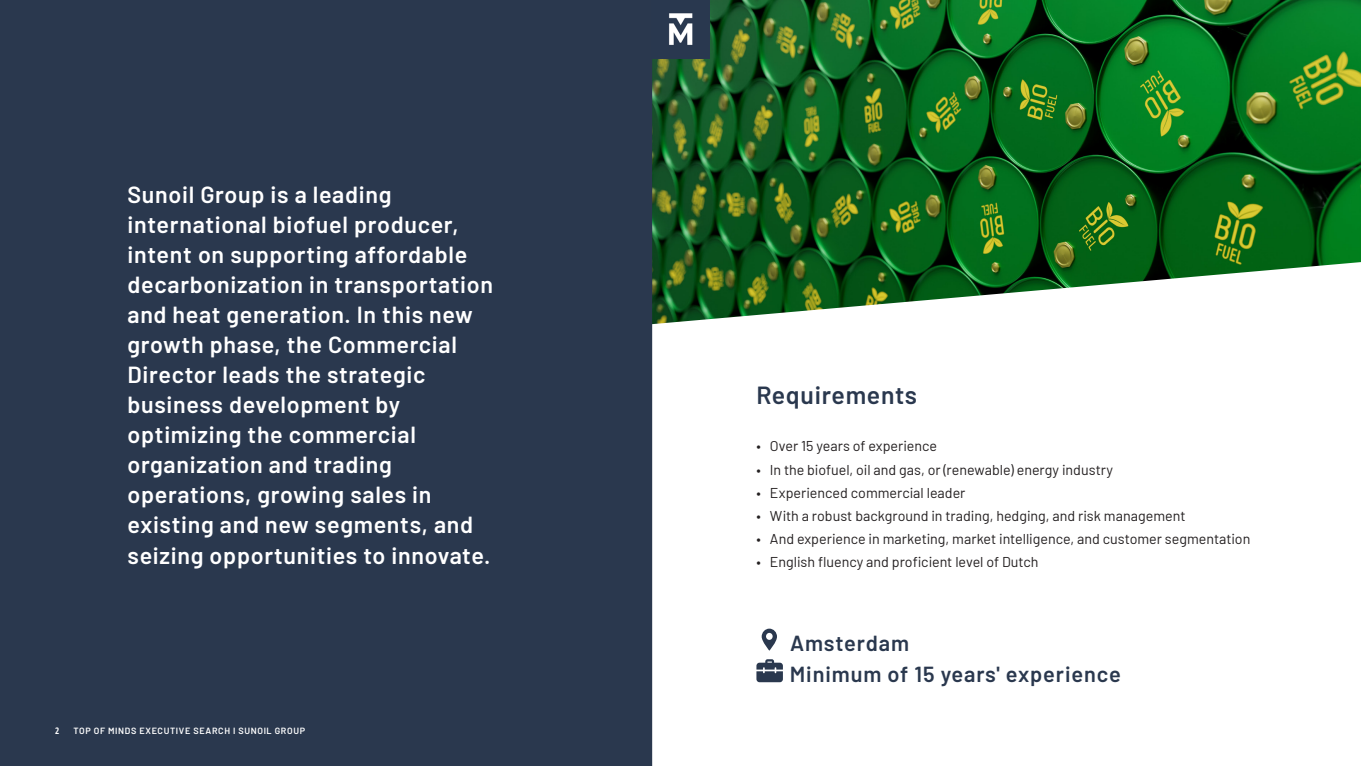
<style>
.page{position:relative;width:1361px;height:766px;background:#fff}
.page>*{position:absolute;margin:0;border:0;box-sizing:border-box;transform-origin:0 0}
.t1{font:600 24.75px "Barlow";letter-spacing:.03em;color:#2a384e}
.t2{font:600 23.25px/30px "Barlow";letter-spacing:.03em;color:#fff}
.t3{font:600 21.75px "Barlow";letter-spacing:.04em;color:#2a384e}
.t4{font:14.25px "Barlow";color:#231f20}
.t5{font:600 9px "Barlow";letter-spacing:.07em;color:#fff}
.t6{font:700 condensed 9px "Open Sans";color:#fff}
</style>
<div class="page">
<img style="left:652px;top:0;width:708px;height:262px">
<svg style="left:652px;top:262px;width:709px;height:503px"></svg>
<div style="left:0;top:0;width:652px;height:765px;background:#2a384e"></div>
<img style="left:652px;top:0;width:57px;height:58px">
<svg style="left:761px;top:628px;width:16px;height:22px"></svg>
<svg style="left:756px;top:659px;width:27px;height:23px"></svg>
<p class="t2" style="left:127px;top:178px;width:367px">Sunoil Group is a leading international biofuel producer, intent on supporting affordable decarbonization in transportation and heat generation. In this new growth phase, the Commercial<br>Director leads the strategic business development by optimizing the commercial organization and trading operations, growing sales in existing and new segments, and seizing opportunities to innovate.</p>
<p class="t6" style="left:55px;top:724px;width:6px">2</p>
<p class="t5" style="left:73px;top:724px;width:233px">TOP OF MINDS EXECUTIVE SEARCH I SUNOIL GROUP</p>
<p class="t1" style="left:756px;top:377px;width:162px">Requirements</p>
<p class="t4" style="left:756px;top:436px;width:182px">• Over 15 years of experience</p>
<p class="t4" style="left:756px;top:459px;width:358px">• In the biofuel, oil and gas, or (renewable) energy industry</p>
<p class="t4" style="left:756px;top:482px;width:210px">• Experienced commercial leader</p>
<p class="t4" style="left:756px;top:505px;width:430px">• With a robust background in trading, hedging, and risk management</p>
<p class="t4" style="left:756px;top:528px;width:495px">• And experience in marketing, market intelligence, and customer segmentation</p>
<p class="t4" style="left:756px;top:551px;width:284px">• English fluency and proficient level of Dutch</p>
<p class="t3" style="left:790px;top:626px;width:120px">Amsterdam</p>
<p class="t3" style="left:790px;top:658px;width:332px">Minimum of 15 years' experience</p>
</div>
